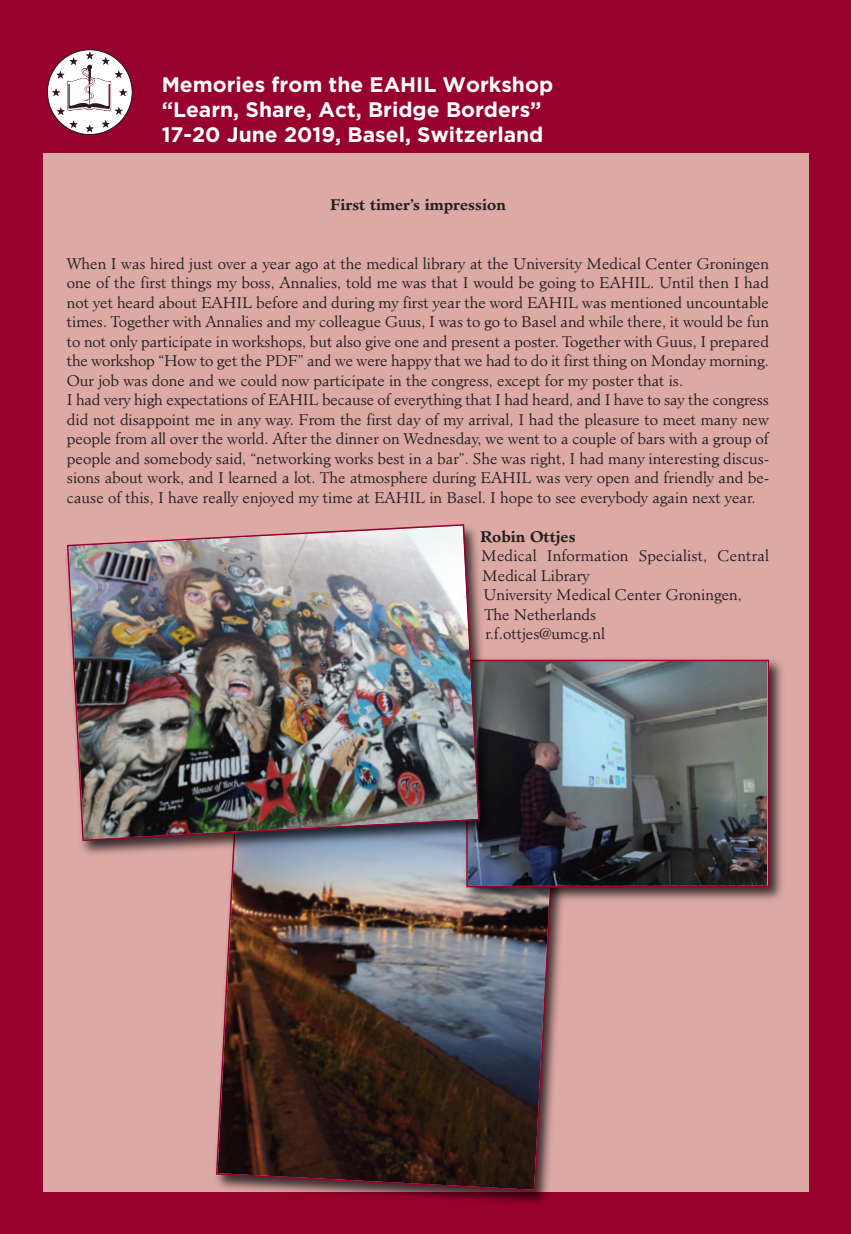
<style>
.page{position:relative;width:851px;height:1234px;background:#fff}
.page>*{position:absolute;margin:0;border:0;box-sizing:border-box;transform-origin:0 0}
.t1{font:700 21px "Gotham";color:#fff}
.t2{font:300 15px/19.5px "Minister";color:#231f20;text-align:justify}
.t3{font:700 15px "Minister";color:#231f20}
</style>
<div class="page">
<div style="left:0;top:0;width:850px;height:1233px;background:#98012d"></div>
<div style="left:43px;top:153px;width:765px;height:1038px;background:#dca9a5"></div>
<svg style="left:47px;top:49px;width:86px;height:86px"></svg>
<img style="left:208px;top:906px;width:369px;height:298px">
<img style="left:215px;top:861px;width:343px;height:330px">
<img style="left:459px;top:659px;width:324px;height:247px">
<img style="left:469px;top:662px;width:296px;height:222px">
<div style="left:466px;top:659px;width:302px;height:228px;border:2px solid #98012d"></div>
<img style="left:81px;top:619px;width:418px;height:242px">
<img style="left:67px;top:524px;width:413px;height:317px">
<p class="t1" style="left:162px;top:76px;width:393px">Memories from the EAHIL Workshop</p>
<p class="t1" style="left:162px;top:102px;width:381px">“Learn, Share, Act, Bridge Borders”</p>
<p class="t1" style="left:162px;top:127px;width:383px">17-20 June 2019, Basel, Switzerland</p>
<p class="t3" style="left:330px;top:198px;width:177px">First timer’s impression</p>
<p class="t2" style="left:67px;top:255px;width:703px">When I was hired just over a year ago at the medical library at the University Medical Center Groningen one of the first things my boss, Annalies, told me was that I would be going to EAHIL. Until then I had not yet heard about EAHIL before and during my first year the word EAHIL was mentioned uncountable times. Together with Annalies and my colleague Guus, I was to go to Basel and while there, it would be fun to not only participate in workshops, but also give one and present a poster. Together with Guus, I prepared the workshop “How to get the PDF” and we were happy that we had to do it first thing on Monday morning.<br>Our job was done and we could now participate in the congress, except for my poster that is.</p>
<p class="t2" style="left:67px;top:391px;width:703px">I had very high expectations of EAHIL because of everything that I had heard, and I have to say the congress did not disappoint me in any way. From the first day of my arrival, I had the pleasure to meet many new people from all over the world. After the dinner on Wednesday, we went to a couple of bars with a group of people and somebody said, “networking works best in a bar”. She was right, I had many interesting discus&shy;sions about work, and I learned a lot. The atmosphere during EAHIL was very open and friendly and be&shy;cause of this, I have really enjoyed my time at EAHIL in Basel. I hope to see everybody again next year.</p>
<p class="t3" style="left:480px;top:530px;width:97px">Robin Ottjes</p>
<p class="t2" style="left:481px;top:547px;width:289px">Medical Information Specialist, Central<br>Medical Library</p>
<p class="t2" style="left:483px;top:586px;width:260px">University Medical Center Groningen,</p>
<p class="t2" style="left:484px;top:606px;width:113px">The Netherlands</p>
<p class="t2" style="left:485px;top:625px;width:121px">r.f.ottjes@umcg.nl</p>
</div>
